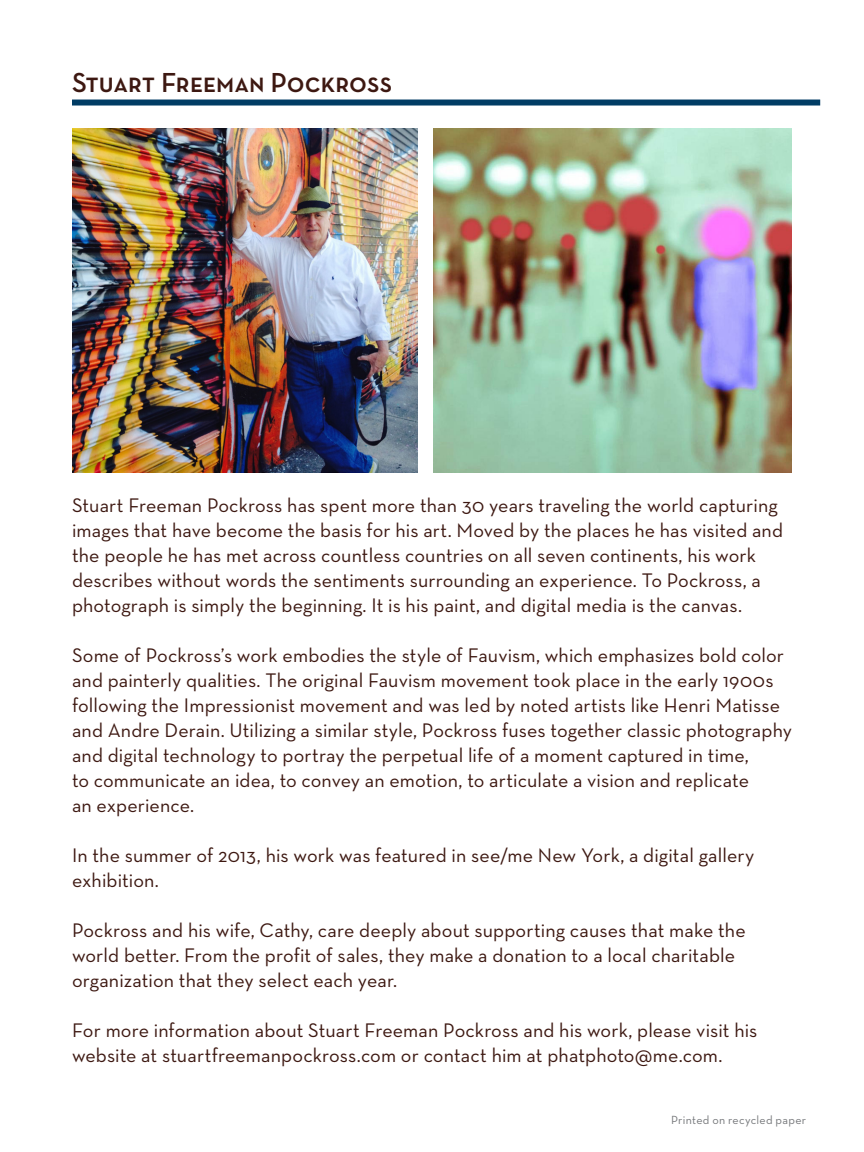
<style>
.page{position:relative;width:864px;height:1152px;background:#fff}
.page>*{position:absolute;margin:0;border:0;box-sizing:border-box;transform-origin:0 0}
.t1{font:28px "Neutra Text Demi SC";color:#3d1811}
.t2{font:20px/25px "Neutra Text";letter-spacing:.005em;color:#3d1811}
.t3{font:12px "Neutra Text";letter-spacing:.025em;color:#76787b}
</style>
<div class="page">
<div style="left:72px;top:100px;width:748px;height:6px;background:#003c64"></div>
<img style="left:72px;top:128px;width:345px;height:344px">
<img style="left:434px;top:128px;width:358px;height:344px">
<h1 class="t1" style="left:72px;top:65px;width:322px">Stuart Freeman Pockross</h1>
<p class="t2" style="left:72px;top:492px;width:713px">Stuart Freeman Pockross has spent more than 30 years traveling the world capturing images that have become the basis for his art. Moved by the places he has visited and the people he has met across countless countries on all seven continents, his work describes without words the sentiments surrounding an experience. To Pockross, a photograph is simply the beginning. It is his paint, and digital media is the canvas.</p>
<p class="t2" style="left:72px;top:642px;width:722px">Some of Pockross’s work embodies the style of Fauvism, which emphasizes bold color and painterly qualities. The original Fauvism movement took place in the early 1900s following the Impressionist movement and was led by noted artists like Henri Matisse and Andre Derain. Utilizing a similar style, Pockross fuses together classic photography and digital technology to portray the perpetual life of a moment captured in time,<br>to communicate an idea, to convey an emotion, to articulate a vision and replicate<br>an experience.</p>
<p class="t2" style="left:72px;top:842px;width:684px">In the summer of 2013, his work was featured in see/me New York, a digital gallery exhibition.</p>
<p class="t2" style="left:72px;top:917px;width:675px">Pockross and his wife, Cathy, care deeply about supporting causes that make the world better. From the profit of sales, they make a donation to a local charitable organization that they select each year.</p>
<p class="t2" style="left:72px;top:1017px;width:687px">For more information about Stuart Freeman Pockross and his work, please visit his website at stuartfreemanpockross.com or contact him at phatphoto@me.com.</p>
<p class="t3" style="left:671px;top:1113px;width:136px">Printed on recycled paper</p>
</div>
